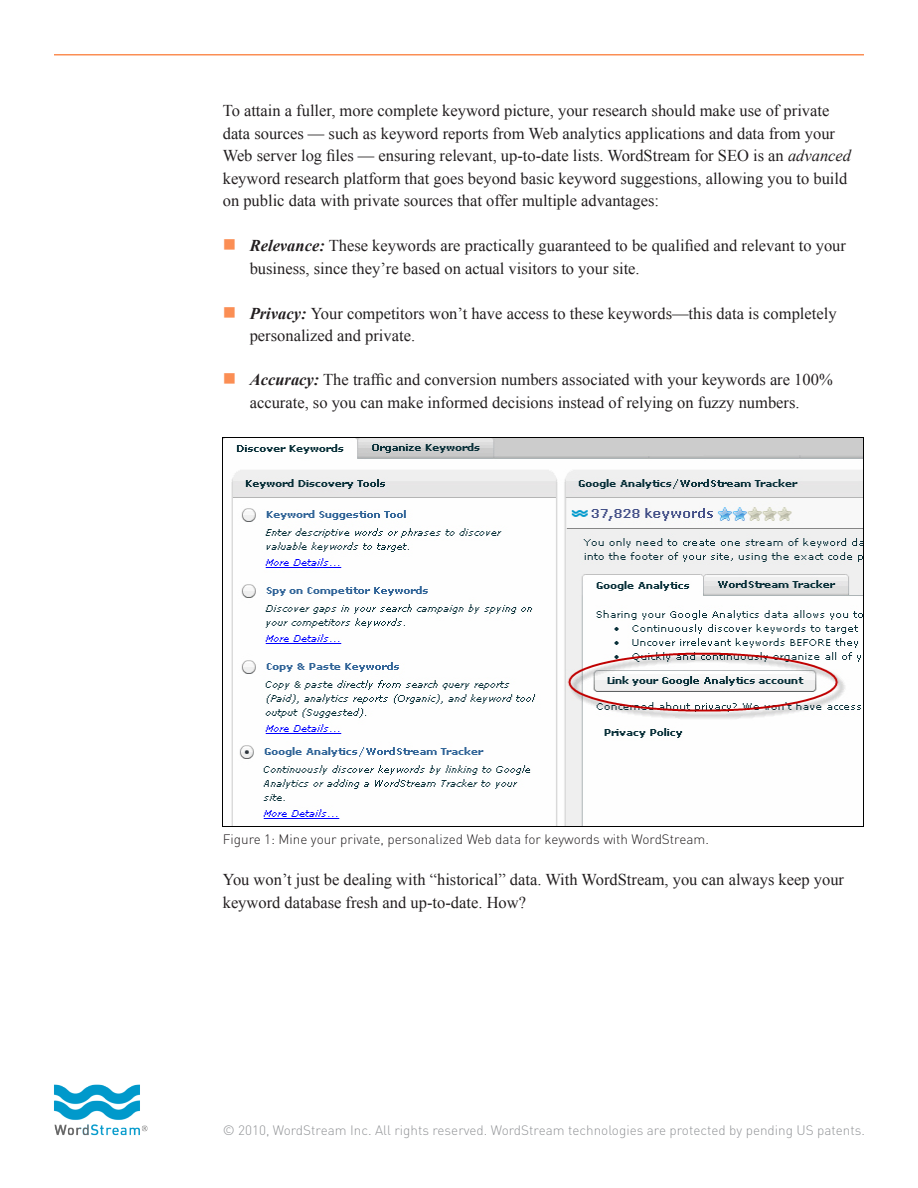
<style>
.page{position:relative;width:918px;height:1188px;background:#fff}
.page>*{position:absolute;margin:0;border:0;box-sizing:border-box;transform-origin:0 0}
.t1{font:16.5px/22.5px "Times New Roman";color:#231f20}
.t2{font:300 13.5px "DIN";color:#939598}
.t3{font:300 13.5px "DIN";color:#231f20}
.s1{font-style:italic}
.s2{color:#fb8e54}
.s3{font-weight:700;font-style:italic}
</style>
<div class="page">
<hr style="left:54px;top:54px;width:810px;height:2px;background:#fb8e54">
<img style="left:54px;top:1084px;width:94px;height:52px">
<img style="left:222px;top:438px;width:642px;height:388px">
<p class="t1" style="left:223px;top:99px;width:630px">To attain a fuller, more complete keyword picture, your research should make use of private data sources — such as keyword reports from Web analytics applications and data from your Web server log files — ensuring relevant, up-to-date lists. WordStream for SEO is an <span class="s1">advanced </span>keyword research platform that goes beyond basic keyword suggestions, allowing you to build on public data with private sources that offer multiple advantages:</p>
<p class="t1" style="left:250px;top:234px;width:598px;text-indent:-27px"><span class="s2">■</span> <span class="s3">Relevance:</span> These keywords are practically guaranteed to be qualified and relevant to your business, since they’re based on actual visitors to your site.</p>
<p class="t1" style="left:250px;top:302px;width:588px;text-indent:-27px"><span class="s2">■</span> <span class="s3">Privacy:</span> Your competitors won’t have access to these keywords—this data is completely personalized and private.</p>
<p class="t1" style="left:223px;top:368px;width:612px;text-align:center"><span class="s2">■</span> <span class="s3">Accuracy:</span> The traffic and conversion numbers associated with your keywords are 100% accurate, so you can make informed decisions instead of relying on fuzzy numbers.</p>
<p class="t3" style="left:223px;top:831px;width:488px">Figure 1: Mine your private, personalized Web data for keywords with WordStream.</p>
<p class="t1" style="left:223px;top:868px;width:623px">You won’t just be dealing with “historical” data. With WordStream, you can always keep your keyword database fresh and up-to-date. How?</p>
<p class="t2" style="left:223px;top:1121px;width:644px">© 2010, WordStream Inc. All rights reserved. WordStream technologies are protected by pending US patents.</p>
</div>
